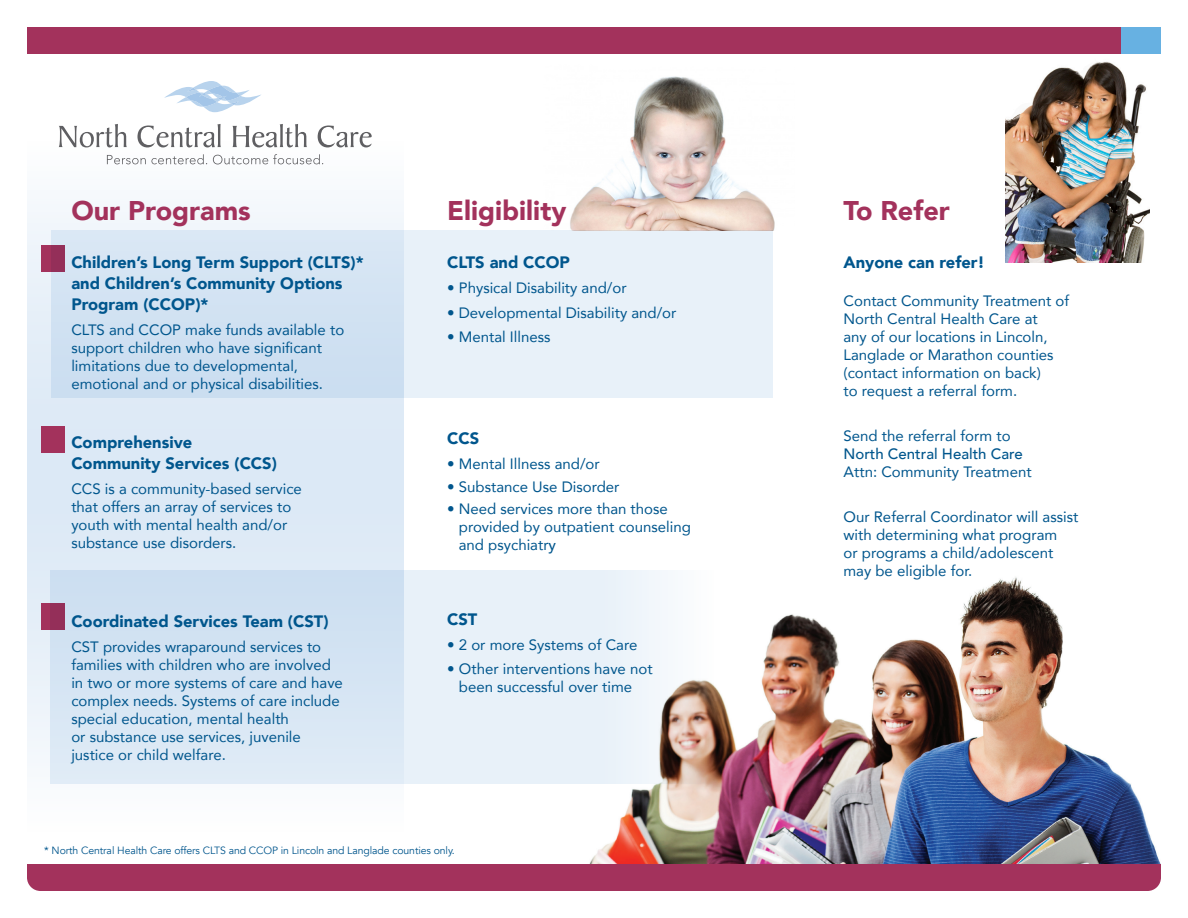
<style>
.page{position:relative;width:1188px;height:918px;background:#fff}
.page>*{position:absolute;margin:0;border:0;box-sizing:border-box;transform-origin:0 0}
.t1{font:900 27px "Avenir";color:#a3325c}
.t2{font:900 16.5px/21px "Avenir";color:#00568d}
.t3{font:15px/18px "Avenir";color:#00568d}
.t4{font:10.5px "Avenir";letter-spacing:-.01em;color:#00568d}
.s1{font-weight:500}
</style>
<div class="page">
<img style="left:544px;top:76px;width:231px;height:155px">
<img style="left:589px;top:577px;width:572px;height:287px">
<svg style="left:27px;top:135px;width:377px;height:649px;fill:#deeaf6"></svg>
<div style="left:27px;top:864px;width:1134px;height:27px;background:#a3325c"></div>
<svg style="left:59px;top:124px;width:68px;height:23px"></svg>
<svg style="left:137px;top:124px;width:84px;height:23px"></svg>
<svg style="left:232px;top:124px;width:75px;height:23px"></svg>
<svg style="left:318px;top:125px;width:54px;height:22px"></svg>
<svg style="left:107px;top:154px;width:100px;height:10px"></svg>
<svg style="left:213px;top:154px;width:110px;height:10px"></svg>
<svg style="left:164px;top:81px;width:97px;height:31px"></svg>
<div style="left:27px;top:27px;width:1134px;height:27px;background:#a3325c"></div>
<div style="left:41px;top:245px;width:24px;height:27px;background:#a3325c"></div>
<div style="left:41px;top:426px;width:24px;height:27px;background:#a3325c"></div>
<div style="left:41px;top:603px;width:24px;height:27px;background:#a3325c"></div>
<div style="left:1122px;top:27px;width:39px;height:27px;background:#67b1e2"></div>
<div style="left:51px;top:231px;width:721px;height:167px;background:linear-gradient(to right,#ccddef,#eef6fc)"></div>
<svg style="left:51px;top:570px;width:663px;height:214px;background:#dce6f0"></svg>
<img style="left:1005px;top:61px;width:144px;height:202px">
<p class="t1" style="left:71px;top:188px;width:181px">Our Programs</p>
<p class="t2" style="left:71px;top:252px;width:294px">Children’s Long Term Support (CLTS)* and Children’s Community Options<br>Program (CCOP)*</p>
<p class="t3" style="left:71px;top:320px;width:274px">CLTS and CCOP make funds available to support children who have significant limitations due to developmental, emotional and or physical disabilities.</p>
<p class="t2" style="left:71px;top:432px;width:207px">Comprehensive<br>Community Services (CCS)</p>
<p class="t3" style="left:71px;top:479px;width:232px">CCS is a community-based service that offers an array of services to youth with mental health and/or substance use disorders.</p>
<p class="t2" style="left:71px;top:611px;width:259px">Coordinated Services Team (CST)</p>
<p class="t3" style="left:71px;top:638px;width:273px">CST provides wraparound services to families with children who are involved in two or more systems of care and have complex needs. Systems of care include special education, mental health<br>or substance use services, juvenile justice or child welfare.</p>
<p class="t1" style="left:447px;top:188px;width:121px">Eligibility</p>
<p class="t2" style="left:447px;top:252px;width:124px">CLTS and CCOP</p>
<p class="t3" style="left:447px;top:278px;width:181px">• Physical Disability and/or</p>
<p class="t3" style="left:447px;top:303px;width:231px">• Developmental Disability and/or</p>
<p class="t3" style="left:447px;top:328px;width:105px">• Mental Illness</p>
<p class="t2" style="left:447px;top:428px;width:34px">CCS</p>
<p class="t3" style="left:447px;top:455px;width:154px">• Mental Illness and/or</p>
<p class="t3" style="left:447px;top:477px;width:174px">• Substance Use Disorder</p>
<p class="t3" style="left:459px;top:499px;width:234px;text-indent:-12px">• Need services more than those provided by outpatient counseling and psychiatr<span class="s1">y</span></p>
<p class="t2" style="left:447px;top:608px;width:32px">CST</p>
<p class="t3" style="left:447px;top:635px;width:192px">• 2 or more Systems of Care</p>
<p class="t3" style="left:447px;top:660px;width:207px;text-align:center">• Other interventions have not been successful over time</p>
<p class="t4" style="left:44px;top:844px;width:412px">* North Central Health Care offers CLTS and CCOP in Lincoln and Langlade counties only.</p>
<p class="t1" style="left:844px;top:188px;width:108px">To Refer</p>
<p class="t2" style="left:844px;top:252px;width:143px">Anyone can refer!</p>
<p class="t3" style="left:844px;top:292px;width:227px">Contact Community Treatment of<br>North Central Health Care at<br>any of our locations in Lincoln,<br>Langlade or Marathon counties (contact information on back)<br>to request a referral form.</p>
<p class="t3" style="left:844px;top:427px;width:190px">Send the referral form to<br><span class="s1">North Central Health Care<br></span>Attn: Community Treatment</p>
<p class="t3" style="left:844px;top:508px;width:236px">Our Referral Coordinator will assist with determining what program<br>or programs a child/adolescent may be eligible for.</p>
</div>
